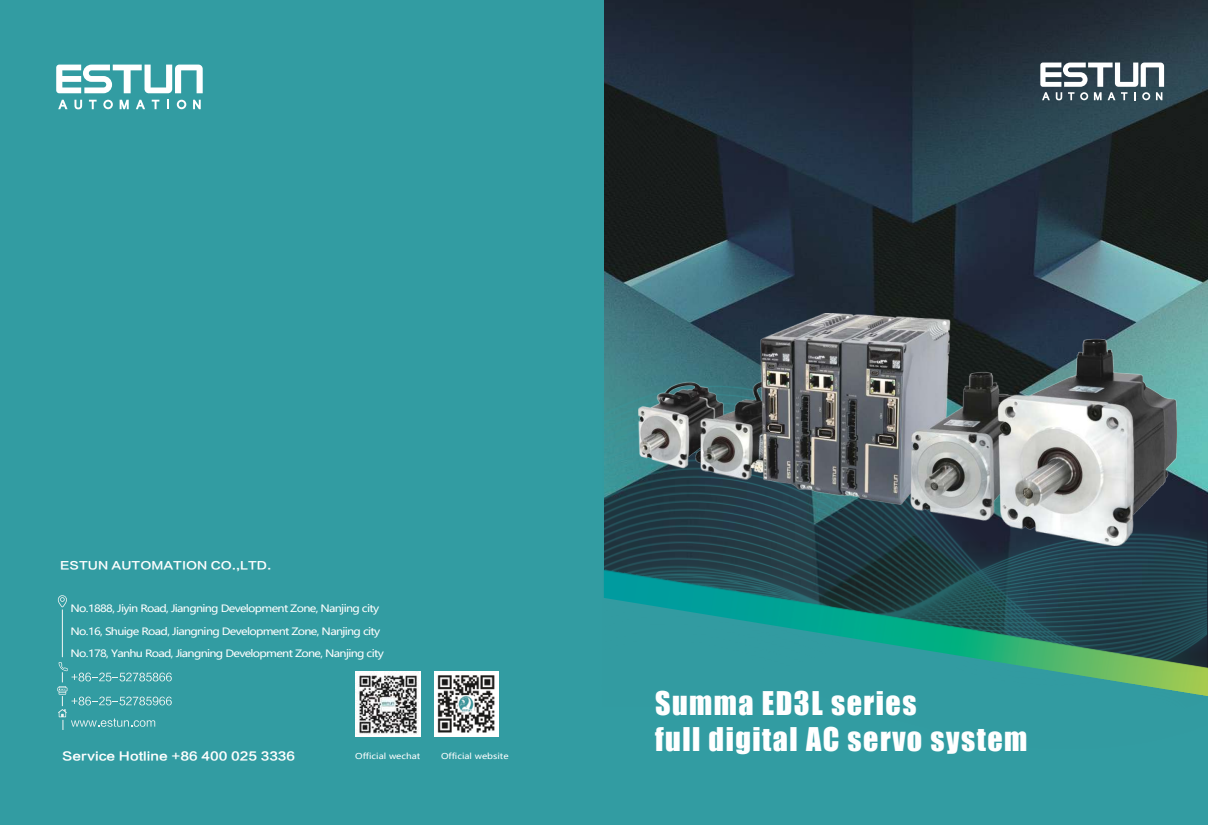
<style>
.page{position:relative;width:1208px;height:825px;background:#fff}
.page>*{position:absolute;margin:0;border:0;box-sizing:border-box;transform-origin:0 0}
.t1{font:30px/36px "Impact";letter-spacing:.05em;color:#fff}
.t2{font:11.4px "FZLTCHJW GB1 0";color:#fff;scale:1.15 1}
.t3{font:10.5px "FZLTCHJW GB1 0";color:#fff;scale:1.15 1}
.t4{font:10px "Microsoft Ya Hei";letter-spacing:-.06em;color:#fff;scale:1.15 1}
.t5{font:8px "Microsoft Ya Hei";color:#fff;scale:1.15 1}
</style>
<div class="page">
<div style="left:603px;top:0;width:605px;height:825px;background:#329ca2"></div>
<img style="left:601px;top:0;width:607px;height:569px">
<svg style="left:1040px;top:63px;width:124px;height:37px;background:#7e8c93"></svg>
<div style="left:0;top:1px;width:604px;height:824px;background:#329ca2"></div>
<svg style="left:56px;top:65px;width:147px;height:28px"></svg>
<svg style="left:103px;top:100px;width:10px;height:9px"></svg>
<svg style="left:177px;top:100px;width:9px;height:9px"></svg>
<svg style="left:58px;top:100px;width:10px;height:9px"></svg>
<svg style="left:74px;top:100px;width:8px;height:9px"></svg>
<svg style="left:89px;top:100px;width:8px;height:9px"></svg>
<svg style="left:120px;top:100px;width:9px;height:9px"></svg>
<svg style="left:136px;top:100px;width:9px;height:9px"></svg>
<svg style="left:152px;top:100px;width:7px;height:9px"></svg>
<svg style="left:167px;top:100px;width:2px;height:9px"></svg>
<svg style="left:193px;top:100px;width:8px;height:9px"></svg>
<svg style="left:57px;top:595px;width:10px;height:13px"></svg>
<hr style="left:62px;top:609px;width:1px;height:48px;background:#f3f5f4">
<svg style="left:57px;top:662px;width:115px;height:68px"></svg>
<img style="left:355px;top:671px;width:65px;height:65px">
<div style="left:434px;top:671px;width:65px;height:65px;background:#fff"></div>
<img style="left:437px;top:675px;width:58px;height:58px">
<img style="left:604px;top:334px;width:603px;height:235px">
<img style="left:604px;top:569px;width:604px;height:127px">
<img style="left:638px;top:314px;width:538px;height:232px">
<p class="t3" style="left:60px;top:560px;width:185px">ESTUN AUTOMATION CO.,LTD.</p>
<p class="t4" style="left:71px;top:604px;width:270px">No.1888, Jiyin Road, Jiangning Development Zone, Nanjing city</p>
<p class="t4" style="left:71px;top:626px;width:271px">No.16, Shuige Road, Jiangning Development Zone, Nanjing city</p>
<p class="t4" style="left:71px;top:649px;width:274px">No.178, Yanhu Road, Jiangning Development Zone, Nanjing city</p>
<p class="t2" style="left:62px;top:750px;width:204px">Service Hotline +86 400 025 3336</p>
<p class="t5" style="left:355px;top:752px;width:58px">Official wechat</p>
<p class="t5" style="left:441px;top:752px;width:60px">Official website</p>
<h1 class="t1" style="left:655px;top:686px;width:374px">Summa ED3L series<br>full digital AC servo system</h1>
</div>
